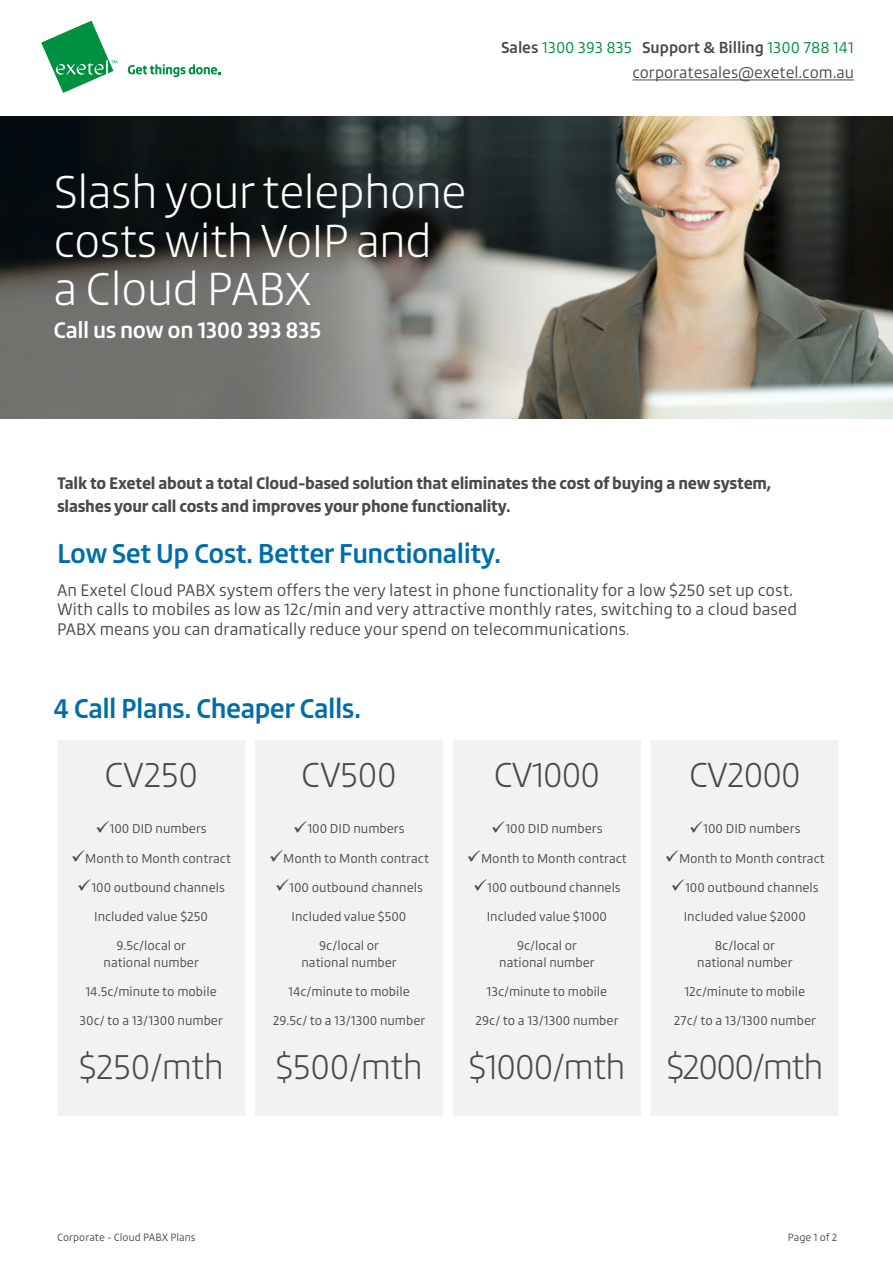
<style>
.page{position:relative;width:893px;height:1263px;background:#fff}
.page>*{position:absolute;margin:0;border:0;box-sizing:border-box;transform-origin:0 0}
.No_break_Body_copy_8{font:300 45.75px/48.6px "Engrez";letter-spacing:-.02em;color:#fff}
._2__SubHead_1_-_Ligh{font:300 34.5px "Engrez";letter-spacing:-.035em;color:#4b4948}
._14__SubHead_-_Mediu{font:600 27px "Engrez";letter-spacing:-.02em;color:#006daa}
.No_break_Body_copy_8-2{font:600 22.5px "Engrez";letter-spacing:-.02em;color:#fff}
._6__Body_-_Reg_8_5pt{font:16.5px/19.5px "Engrez";color:#4b4948}
._6__Body_-_Reg_8_5pt-2{font:700 16.5px/22.8px "Engrez";letter-spacing:-.015em;color:#4b4948}
._6__Body_-_Reg_8_5pt-3{font:15.75px/25.5px "Engrez";color:#4b4948;text-align:right}
._6__Body_-_Reg_8_5pt-4{font:12.75px/16.5px "Engrez";color:#4b4948;text-align:center}
._2__SubHead_1_-_Ligh-2{font:12.75px "Engrez";color:#4b4948}
._9__Body_-_Reg_7pt{font:10.5px "Engrez";color:#4b4948}
.s1{font-weight:600}
.s2{color:#009041}
.s3{font-size:12.75px}
</style>
<div class="page">
<svg style="left:41px;top:21px;width:76px;height:72px"></svg>
<svg style="left:128px;top:64px;width:92px;height:13px"></svg>
<hr style="left:632px;top:80px;width:222px;height:1px;background:#4b4948">
<img style="left:0;top:117px;width:893px;height:302px">
<div style="left:58px;top:740px;width:187px;height:376px;background:#f1f2f3"></div>
<div style="left:255px;top:740px;width:188px;height:376px;background:#f1f2f3"></div>
<div style="left:453px;top:740px;width:187px;height:376px;background:#f1f2f3"></div>
<div style="left:651px;top:740px;width:187px;height:376px;background:#f1f2f3"></div>
<p class="No_break_Body_copy_8" style="left:53px;top:168px;width:415px">Slash your telephone costs with VoIP and a Cloud PABX</p>
<p class="No_break_Body_copy_8-2" style="left:53px;top:316px;width:269px">Call us now on 1300 393 835</p>
<p class="_6__Body_-_Reg_8_5pt-3" style="left:501px;top:35px;width:354px"><span class="s1">Sales</span> <span class="s2">1300 393 835</span> <span class="s1">Support &amp; Billing</span> <span class="s2">1300 788 141 </span>corporatesales@exetel.com.au</p>
<p class="_6__Body_-_Reg_8_5pt-2" style="left:57px;top:472px;width:716px">Talk to Exetel about a total Cloud-based solution that eliminates the cost of buying a new system, slashes your call costs and improves your phone functionality.</p>
<p class="_14__SubHead_-_Mediu" style="left:57px;top:537px;width:446px">Low Set Up Cost. Better Functionality.</p>
<p class="_6__Body_-_Reg_8_5pt" style="left:57px;top:580px;width:741px">An Exetel Cloud PABX system offers the very latest in phone functionality for a low $250 set up cost.<br>With calls to mobiles as low as 12c/min and very attractive monthly rates, switching to a cloud based<br>PABX means you can dramatically reduce your spend on telecommunications<span class="s3">.</span></p>
<p class="_14__SubHead_-_Mediu" style="left:53px;top:692px;width:309px">4 Call Plans. Cheaper Calls.</p>
<p class="_2__SubHead_1_-_Ligh" style="left:104px;top:755px;width:96px">CV250</p>
<p class="_2__SubHead_1_-_Ligh-2" style="left:95px;top:821px;width:113px">✓100 DID numbers</p>
<p class="_6__Body_-_Reg_8_5pt-4" style="left:71px;top:850px;width:161px">✓Month to Month contract</p>
<p class="_6__Body_-_Reg_8_5pt-4" style="left:77px;top:879px;width:149px">✓100 outbound channels</p>
<p class="_6__Body_-_Reg_8_5pt-4" style="left:94px;top:908px;width:115px">Included value $250</p>
<p class="_6__Body_-_Reg_8_5pt-4" style="left:104px;top:937px;width:97px">9.5c/local or national number</p>
<p class="_6__Body_-_Reg_8_5pt-4" style="left:85px;top:983px;width:133px">14.5c/minute to mobile</p>
<p class="_6__Body_-_Reg_8_5pt-4" style="left:80px;top:1012px;width:145px">30c/ to a 13/1300 number</p>
<p class="_2__SubHead_1_-_Ligh" style="left:78px;top:1047px;width:147px">$250/mth</p>
<p class="_2__SubHead_1_-_Ligh" style="left:301px;top:755px;width:98px">CV500</p>
<p class="_2__SubHead_1_-_Ligh-2" style="left:293px;top:821px;width:113px">✓100 DID numbers</p>
<p class="_6__Body_-_Reg_8_5pt-4" style="left:269px;top:850px;width:161px">✓Month to Month contract</p>
<p class="_6__Body_-_Reg_8_5pt-4" style="left:275px;top:879px;width:149px">✓100 outbound channels</p>
<p class="_6__Body_-_Reg_8_5pt-4" style="left:292px;top:908px;width:116px">Included value $500</p>
<p class="_6__Body_-_Reg_8_5pt-4" style="left:301px;top:937px;width:97px">9c/local or national number</p>
<p class="_6__Body_-_Reg_8_5pt-4" style="left:288px;top:983px;width:123px">14c/minute to mobile</p>
<p class="_6__Body_-_Reg_8_5pt-4" style="left:273px;top:1012px;width:154px">29.5c/ to a 13/1300 number</p>
<p class="_2__SubHead_1_-_Ligh" style="left:275px;top:1047px;width:149px">$500/mth</p>
<p class="_2__SubHead_1_-_Ligh" style="left:493px;top:755px;width:108px">CV1000</p>
<p class="_2__SubHead_1_-_Ligh-2" style="left:491px;top:821px;width:113px">✓100 DID numbers</p>
<p class="_6__Body_-_Reg_8_5pt-4" style="left:467px;top:850px;width:161px">✓Month to Month contract</p>
<p class="_6__Body_-_Reg_8_5pt-4" style="left:473px;top:879px;width:149px">✓100 outbound channels</p>
<p class="_6__Body_-_Reg_8_5pt-4" style="left:487px;top:908px;width:122px">Included value $1000</p>
<p class="_6__Body_-_Reg_8_5pt-4" style="left:499px;top:937px;width:97px">9c/local or national number</p>
<p class="_6__Body_-_Reg_8_5pt-4" style="left:486px;top:983px;width:122px">13c/minute to mobile</p>
<p class="_6__Body_-_Reg_8_5pt-4" style="left:475px;top:1012px;width:145px">29c/ to a 13/1300 number</p>
<p class="_2__SubHead_1_-_Ligh" style="left:468px;top:1047px;width:159px">$1000/mth</p>
<p class="_2__SubHead_1_-_Ligh" style="left:689px;top:755px;width:114px">CV2000</p>
<p class="_2__SubHead_1_-_Ligh-2" style="left:689px;top:821px;width:113px">✓100 DID numbers</p>
<p class="_6__Body_-_Reg_8_5pt-4" style="left:665px;top:850px;width:161px">✓Month to Month contract</p>
<p class="_6__Body_-_Reg_8_5pt-4" style="left:671px;top:879px;width:149px">✓100 outbound channels</p>
<p class="_6__Body_-_Reg_8_5pt-4" style="left:684px;top:908px;width:124px">Included value $2000</p>
<p class="_6__Body_-_Reg_8_5pt-4" style="left:697px;top:937px;width:97px">8c/local or national number</p>
<p class="_6__Body_-_Reg_8_5pt-4" style="left:684px;top:983px;width:122px">12c/minute to mobile</p>
<p class="_6__Body_-_Reg_8_5pt-4" style="left:674px;top:1012px;width:144px">27c/ to a 13/1300 number</p>
<p class="_2__SubHead_1_-_Ligh" style="left:666px;top:1047px;width:159px">$2000/mth</p>
<p class="_9__Body_-_Reg_7pt" style="left:57px;top:1231px;width:140px">Corporate - Cloud PABX Plans</p>
<p class="_9__Body_-_Reg_7pt" style="left:788px;top:1231px;width:51px">Page 1 of 2</p>
</div>
